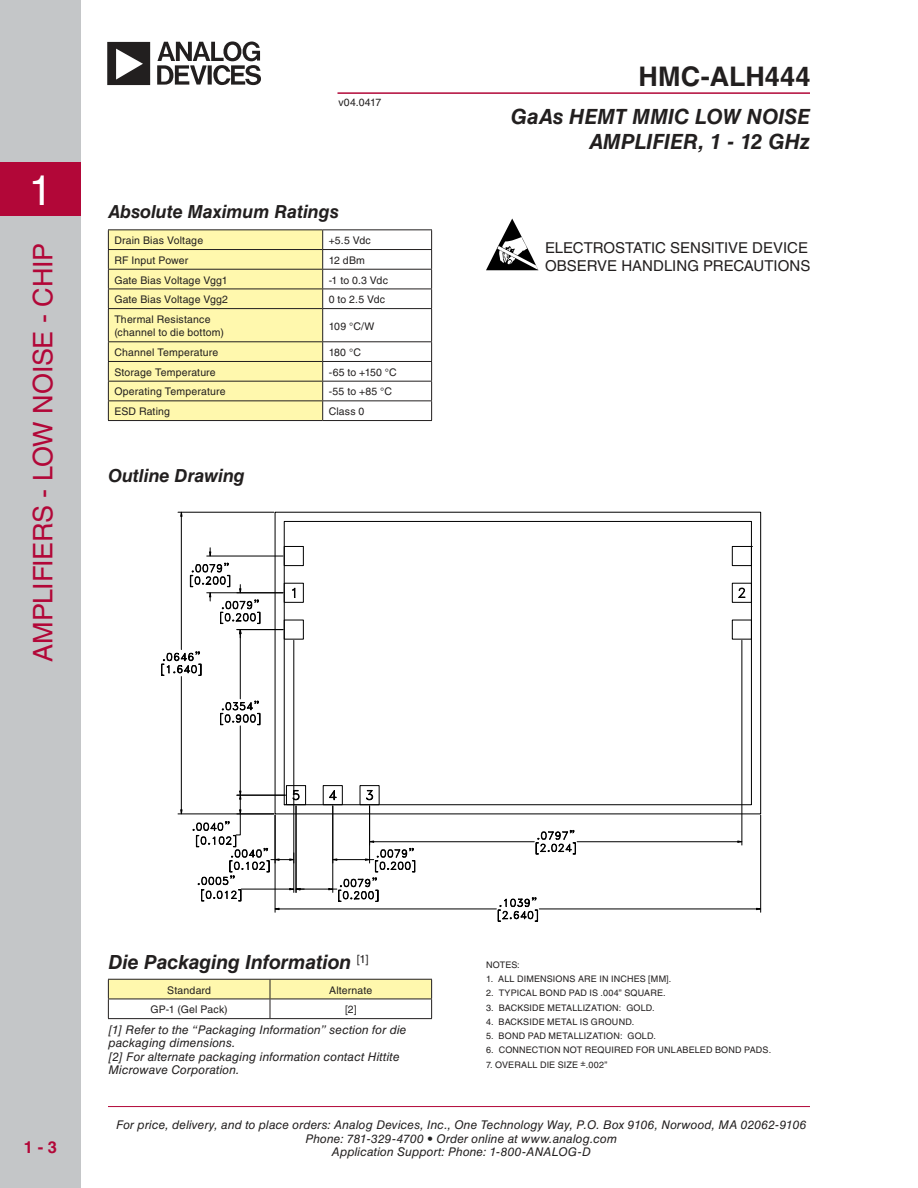
<style>
.page{position:relative;width:918px;height:1188px;background:#fff}
.page>*{position:absolute;margin:0;border:0;box-sizing:border-box;transform-origin:0 0}
.t1{font:42px "Helvetica LT Std";color:#fff}
.t2{font:27px "Helvetica LT Std";letter-spacing:-.015em;color:#b20738}
.t3{font:700 27px "Helvetica LT Std";letter-spacing:.005em;color:#221f1f}
.t4{font:italic 700 21px/25.2px "Helvetica LT Std";letter-spacing:.005em;color:#221f1f;text-align:right}
.t5{font:italic 700 19.5px "Helvetica LT Std";letter-spacing:-.005em;color:#221f1f}
.t6{font:italic 700 18px "Helvetica LT Std";letter-spacing:-.005em;color:#221f1f}
.t7{font:700 16.5px "Helvetica LT Std";color:#b20738}
.t8{font:15px/18px "Helvetica LT Std";letter-spacing:-.005em;color:#221f1f}
.t9{font:italic 12px/13.5px "Helvetica LT Std";letter-spacing:.01em;color:#221f1f;text-align:center}
.t10{font:10.5px/13.5px "Helvetica LT Std";letter-spacing:.015em;color:#221f1f}
.t11{font:9px "Helvetica LT Std";letter-spacing:.02em;color:#221f1f}
</style>
<div class="page">
<div style="left:0;top:0;width:81px;height:1188px;background:#c4c6c8"></div>
<div style="left:0;top:162px;width:81px;height:54px;background:#b20738"></div>
<hr style="left:108px;top:1106px;width:702px;height:1px;background:#b20738">
<hr style="left:338px;top:92px;width:472px;height:2px;background:#b20738">
<svg style="left:107px;top:41px;width:154px;height:44px"></svg>
<svg style="left:486px;top:219px;width:52px;height:51px"></svg>
<div style="left:323px;top:785px;width:20px;height:20px;border:1px solid #000"></div>
<div style="left:286px;top:785px;width:20px;height:20px;border:1px solid #000"></div>
<div style="left:284px;top:583px;width:20px;height:20px;border:1px solid #000"></div>
<div style="left:284px;top:620px;width:20px;height:20px;border:1px solid #000"></div>
<div style="left:284px;top:546px;width:20px;height:20px;border:1px solid #000"></div>
<div style="left:360px;top:785px;width:20px;height:20px;border:1px solid #000"></div>
<div style="left:732px;top:583px;width:20px;height:20px;border:1px solid #000"></div>
<div style="left:732px;top:546px;width:20px;height:20px;border:1px solid #000"></div>
<div style="left:732px;top:620px;width:20px;height:20px;border:1px solid #000"></div>
<svg style="left:292px;top:587px;width:3px;height:11px"></svg>
<svg style="left:738px;top:588px;width:7px;height:10px"></svg>
<hr style="left:294px;top:640px;width:1px;height:223px;background:#000">
<hr style="left:240px;top:726px;width:1px;height:65px;background:#000">
<hr style="left:240px;top:634px;width:1px;height:65px;background:#000">
<svg style="left:220px;top:701px;width:40px;height:24px"></svg>
<hr style="left:237px;top:629px;width:46px;height:1px;background:#000">
<hr style="left:207px;top:593px;width:76px;height:1px;background:#000">
<hr style="left:207px;top:556px;width:76px;height:1px;background:#000">
<svg style="left:190px;top:548px;width:70px;height:90px"></svg>
<hr style="left:742px;top:640px;width:1px;height:205px;background:#000">
<hr style="left:374px;top:841px;width:160px;height:1px;background:#000">
<hr style="left:577px;top:841px;width:161px;height:1px;background:#000">
<svg style="left:193px;top:790px;width:222px;height:112px"></svg>
<svg style="left:536px;top:830px;width:40px;height:24px"></svg>
<hr style="left:760px;top:815px;width:1px;height:97px;background:#000">
<hr style="left:275px;top:815px;width:1px;height:97px;background:#000">
<hr style="left:539px;top:909px;width:218px;height:1px;background:#000">
<hr style="left:279px;top:909px;width:217px;height:1px;background:#000">
<svg style="left:498px;top:897px;width:40px;height:25px"></svg>
<hr style="left:178px;top:814px;width:96px;height:1px;background:#000">
<hr style="left:178px;top:512px;width:96px;height:1px;background:#000">
<hr style="left:181px;top:677px;width:1px;height:133px;background:#000">
<hr style="left:181px;top:516px;width:1px;height:134px;background:#000">
<svg style="left:161px;top:652px;width:40px;height:24px"></svg>
<hr style="left:108px;top:229px;width:215px;height:1px;background:#221f1f">
<hr style="left:323px;top:229px;width:109px;height:1px;background:#221f1f">
<hr style="left:323px;top:249px;width:109px;height:1px;background:#221f1f">
<hr style="left:323px;top:269px;width:109px;height:1px;background:#221f1f">
<hr style="left:323px;top:289px;width:109px;height:1px;background:#221f1f">
<svg style="left:431px;top:230px;width:1px;height:78px"></svg>
<hr style="left:323px;top:308px;width:109px;height:1px;background:#221f1f">
<hr style="left:431px;top:309px;width:1px;height:32px;background:#221f1f">
<hr style="left:323px;top:341px;width:109px;height:1px;background:#221f1f">
<hr style="left:323px;top:361px;width:109px;height:1px;background:#221f1f">
<hr style="left:323px;top:381px;width:109px;height:1px;background:#221f1f">
<hr style="left:323px;top:400px;width:109px;height:1px;background:#221f1f">
<svg style="left:108px;top:230px;width:215px;height:190px;background:#f0eaa4"></svg>
<svg style="left:431px;top:342px;width:1px;height:78px"></svg>
<hr style="left:108px;top:420px;width:215px;height:1px;background:#221f1f">
<hr style="left:323px;top:420px;width:109px;height:1px;background:#221f1f">
<svg style="left:108px;top:979px;width:324px;height:39px"></svg>
<hr style="left:108px;top:1018px;width:162px;height:1px;background:#221f1f">
<hr style="left:270px;top:1018px;width:162px;height:1px;background:#221f1f">
<h1 class="t1" style="left:29px;top:166px;width:25px">1</h1>
<h2 class="t2" style="left:27px;top:662px;width:420px;rotate:-90deg">AMPLIFIERS - LOW NOISE - CHIP</h2>
<p class="t10" style="left:338px;top:96px;width:44px">v04.0417</p>
<h3 class="t6" style="left:108px;top:205px;width:232px">Absolute Maximum Ratings</h3>
<p class="t10" style="left:114px;top:235px;width:90px">Drain Bias Voltage</p>
<p class="t10" style="left:329px;top:235px;width:44px">+5.5 Vdc</p>
<p class="t10" style="left:114px;top:254px;width:75px">RF Input Power</p>
<p class="t10" style="left:329px;top:254px;width:38px">12 dBm</p>
<p class="t10" style="left:114px;top:274px;width:115px">Gate Bias Voltage Vgg1</p>
<p class="t10" style="left:329px;top:274px;width:61px">-1 to 0.3 Vdc</p>
<p class="t10" style="left:114px;top:294px;width:115px">Gate Bias Voltage Vgg2</p>
<p class="t10" style="left:329px;top:294px;width:58px">0 to 2.5 Vdc</p>
<p class="t10" style="left:114px;top:313px;width:111px">Thermal Resistance (channel to die bottom)</p>
<p class="t10" style="left:329px;top:320px;width:47px">109 °C/W</p>
<p class="t10" style="left:114px;top:347px;width:105px">Channel Temperature</p>
<p class="t10" style="left:329px;top:347px;width:34px">180 °C</p>
<p class="t10" style="left:114px;top:366px;width:103px">Storage Temperature</p>
<p class="t10" style="left:329px;top:366px;width:70px">-65 to +150 °C</p>
<p class="t10" style="left:114px;top:386px;width:113px">Operating Temperature</p>
<p class="t10" style="left:329px;top:386px;width:65px">-55 to +85 °C</p>
<p class="t10" style="left:114px;top:406px;width:57px">ESD Rating</p>
<p class="t10" style="left:329px;top:406px;width:37px">Class 0</p>
<h3 class="t6" style="left:108px;top:469px;width:138px">Outline Drawing</h3>
<h2 class="t3" style="left:639px;top:67px;width:173px">HMC-ALH444</h2>
<h3 class="t4" style="left:511px;top:106px;width:301px">GaAs HEMT MMIC LOW NOISE<br>AMPLIFIER, 1 - 12 GHz</h3>
<p class="t8" style="left:545px;top:240px;width:267px">ELECTROSTATIC SENSITIVE DEVICE<br>OBSERVE HANDLING PRECAUTIONS</p>
<h3 class="t7" style="left:24px;top:1141px;width:35px">1 - 3</h3>
<h3 class="t5" style="left:108px;top:955px;width:262px">Die Packaging Information <sup>[1]</sup></h3>
<p class="t10" style="left:167px;top:984px;width:45px">Standard</p>
<p class="t10" style="left:329px;top:984px;width:45px">Alternate</p>
<p class="t10" style="left:151px;top:1004px;width:79px">GP-1 (Gel Pack)</p>
<p class="t10" style="left:345px;top:1004px;width:13px">[2]</p>
<p class="t9" style="left:108px;top:1024px;width:300px;text-align:left">[1] Refer to the “Packaging Information” section for die packaging dimensions.<br>[2] For alternate packaging information contact Hittite Microwave Corporation.</p>
<p class="t11" style="left:486px;top:961px;width:35px">NOTES:</p>
<p class="t11" style="left:486px;top:976px;width:187px">1. ALL DIMENSIONS ARE IN INCHES [MM].</p>
<p class="t11" style="left:486px;top:990px;width:181px">2. TYPICAL BOND PAD IS .004” SQUARE.</p>
<p class="t11" style="left:486px;top:1004px;width:170px">3. BACKSIDE METALLIZATION: GOLD.</p>
<p class="t11" style="left:486px;top:1018px;width:150px">4. BACKSIDE METAL IS GROUND.</p>
<p class="t11" style="left:486px;top:1033px;width:171px">5. BOND PAD METALLIZATION: GOLD.</p>
<p class="t11" style="left:486px;top:1047px;width:287px">6. CONNECTION NOT REQUIRED FOR UNLABELED BOND PADS.</p>
<p class="t11" style="left:486px;top:1061px;width:123px">7. OVERALL DIE SIZE ±.002”</p>
<p class="t9" style="left:116px;top:1119px;width:692px">For price, delivery, and to place orders: Analog Devices, Inc., One Technology Way, P.O. Box 9106, Norwood, MA 02062-9106<br>Phone: 781-329-4700 • Order online at www.analog.com<br>Application Support: Phone: 1-800-ANALOG-D</p>
</div>
